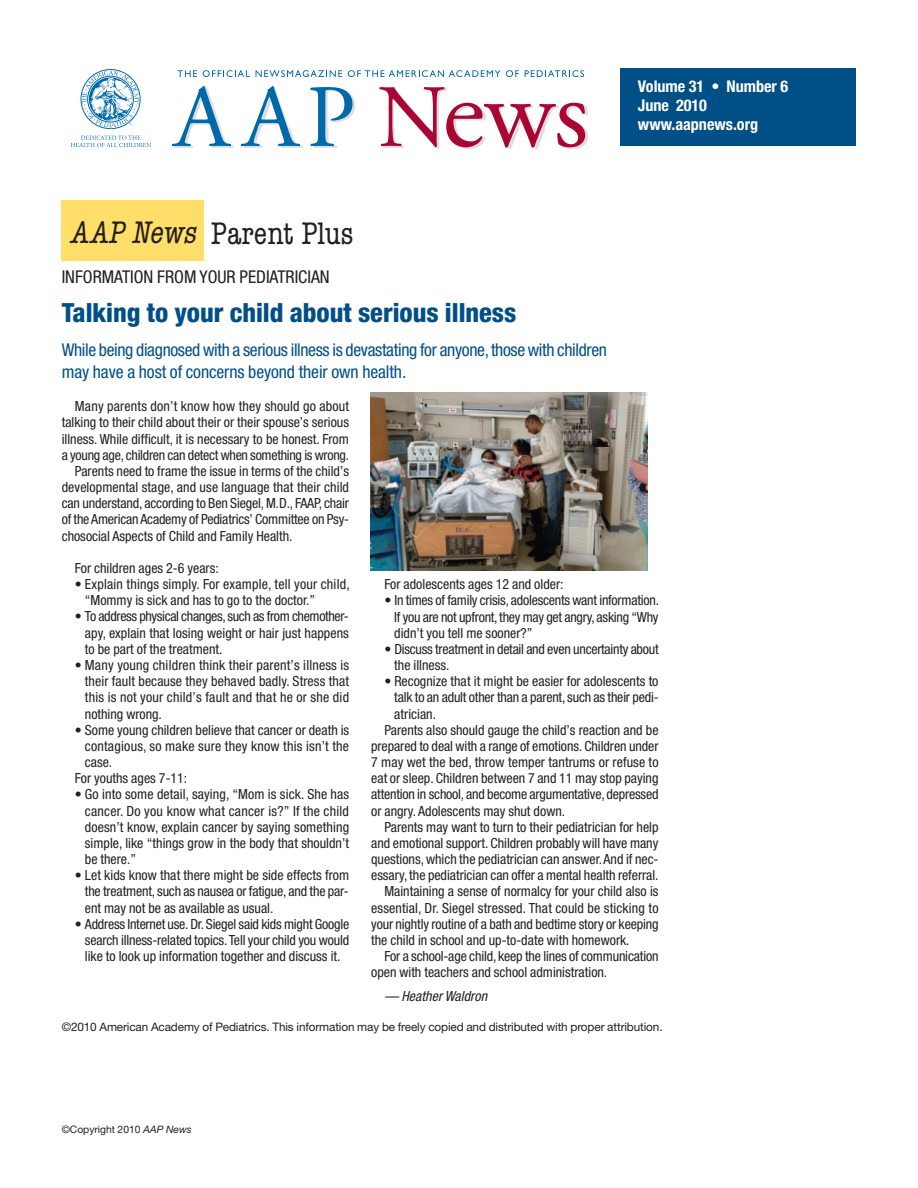
<style>
.page{position:relative;width:918px;height:1188px;background:#fff}
.page>*{position:absolute;margin:0;border:0;box-sizing:border-box;transform-origin:0 0}
.t1{font:condensed 32.4px "American Typewriter";color:#231f20}
.t2{font:800 condensed 26.4px "Helvetica Neue";color:#004f87}
.t3{font:condensed 17.7px/22px "Helvetica Neue";letter-spacing:-.02em;color:#004f87}
.t4{font:condensed 17.7px "Helvetica Neue";color:#231f20}
.t5{font:700 condensed 16.2px/19px "Helvetica Neue";color:#fff}
.t6{font:condensed 13.95px/16.2px "Helvetica Neue";color:#231f20;text-align:justify}
.t7{font:condensed 13.95px/16.2px "Helvetica Neue";letter-spacing:-.02em;color:#231f20}
.t8{font:italic condensed 13.95px "Helvetica Neue";color:#231f20}
.t9{font:11.7px "Helvetica Neue LT Std";letter-spacing:-.01em;color:#231f20}
.t10{font:10.35px "Helvetica Neue";color:#231f20}
.s1{font-style:italic}
</style>
<div class="page">
<img style="left:171px;top:70px;width:417px;height:80px">
<svg style="left:172px;top:86px;width:59px;height:60px"></svg>
<svg style="left:241px;top:86px;width:59px;height:60px"></svg>
<svg style="left:310px;top:87px;width:43px;height:59px"></svg>
<svg style="left:379px;top:87px;width:206px;height:61px"></svg>
<svg style="left:177px;top:70px;width:20px;height:7px"></svg>
<svg style="left:203px;top:70px;width:47px;height:7px"></svg>
<svg style="left:256px;top:70px;width:86px;height:7px"></svg>
<svg style="left:348px;top:70px;width:171px;height:7px"></svg>
<svg style="left:525px;top:70px;width:59px;height:7px"></svg>
<svg style="left:71px;top:135px;width:80px;height:12px"></svg>
<svg style="left:82px;top:70px;width:57px;height:57px"></svg>
<div style="left:620px;top:68px;width:236px;height:78px;background:#004f87"></div>
<div style="left:62px;top:200px;width:142px;height:60px;background:#ffde69"></div>
<img style="left:370px;top:392px;width:278px;height:178px">
<p class="t5" style="left:638px;top:78px;width:152px">Volume 31 • Number 6<br>June 2010 www.aapnews.org</p>
<h1 class="t1" style="left:70px;top:214px;width:285px"><span class="s1">AAP News</span> Parent Plus</h1>
<p class="t4" style="left:62px;top:271px;width:269px">INFORMATION FROM YOUR PEDIATRICIAN</p>
<h2 class="t2" style="left:62px;top:303px;width:456px">Talking to your child about serious illness</h2>
<p class="t3" style="left:62px;top:340px;width:547px">While being diagnosed with a serious illness is devastating for anyone, those with children may have a host of concerns beyond their own health.</p>
<p class="t6" style="left:75px;top:399px;width:276px">Many parents don’t know how they should go about</p>
<p class="t6" style="left:62px;top:416px;width:289px">talking to their child about their or their spouse’s serious</p>
<p class="t6" style="left:62px;top:432px;width:289px">illness. While difficult, it is necessary to be honest. From</p>
<p class="t7" style="left:62px;top:448px;width:289px">a young age, children can detect when something is wrong.</p>
<p class="t6" style="left:75px;top:464px;width:276px">Parents need to frame the issue in terms of the child’s</p>
<p class="t6" style="left:62px;top:480px;width:289px">developmental stage, and use language that their child</p>
<p class="t6" style="left:62px;top:496px;width:289px">can understand, according to Ben Siegel, M.D., FAAP, chair</p>
<p class="t6" style="left:62px;top:513px;width:289px">of the American Academy of Pediatrics’ Committee on Psy-</p>
<p class="t6" style="left:62px;top:529px;width:232px">chosocial Aspects of Child and Family Health.</p>
<p class="t6" style="left:75px;top:561px;width:145px">For children ages 2-6 years:</p>
<p class="t6" style="left:85px;top:577px;width:266px;text-indent:-10px">• Explain things simply. For example, tell your child, “Mommy is sick and has to go to the doctor.”</p>
<p class="t6" style="left:85px;top:610px;width:266px;text-indent:-10px">• To address physical changes, such as from chemother&shy;apy, explain that losing weight or hair just happens to be part of the treatment.</p>
<p class="t6" style="left:85px;top:658px;width:266px;text-indent:-10px">• Many young children think their parent’s illness is their fault because they behaved badly. Stress that this is not your child’s fault and that he or she did nothing wrong.</p>
<p class="t6" style="left:75px;top:723px;width:276px">• Some young children believe that cancer or death is</p>
<p class="t6" style="left:85px;top:739px;width:266px">contagious, so make sure they know this isn’t the</p>
<p class="t6" style="left:85px;top:755px;width:29px">case.</p>
<p class="t6" style="left:75px;top:771px;width:114px">For youths ages 7-11:</p>
<p class="t6" style="left:85px;top:788px;width:266px;text-indent:-10px">• Go into some detail, saying, “Mom is sick. She has cancer. Do you know what cancer is?” If the child doesn’t know, explain cancer by saying something simple, like “things grow in the body that shouldn’t be there.”</p>
<p class="t6" style="left:85px;top:868px;width:266px;text-indent:-10px">• Let kids know that there might be side effects from the treatment, such as nausea or fatigue, and the par&shy;ent may not be as available as usual.</p>
<p class="t6" style="left:85px;top:917px;width:266px;text-indent:-10px">• Address Internet use. Dr. Siegel said kids might Google search illness-related topics. Tell your child you would like to look up information together and discuss it.</p>
<p class="t6" style="left:384px;top:577px;width:181px">For adolescents ages 12 and older:</p>
<p class="t6" style="left:394px;top:594px;width:266px;text-indent:-10px">• In times of family crisis, adolescents want information.<br>If you are not upfront, they may get angry, asking “Why didn’t you tell me sooner?”</p>
<p class="t7" style="left:394px;top:642px;width:266px;text-indent:-10px">• Discuss treatment in detail and even uncertainty about the illness.</p>
<p class="t6" style="left:384px;top:674px;width:276px">• Recognize that it might be easier for adolescents to</p>
<p class="t6" style="left:394px;top:691px;width:266px">talk to an adult other than a parent, such as their pedi-</p>
<p class="t6" style="left:394px;top:707px;width:43px">atrician.</p>
<p class="t6" style="left:384px;top:723px;width:276px">Parents also should gauge the child’s reaction and be</p>
<p class="t6" style="left:371px;top:739px;width:289px">prepared to deal with a range of emotions. Children under</p>
<p class="t6" style="left:371px;top:755px;width:289px">7 may wet the bed, throw temper tantrums or refuse to</p>
<p class="t6" style="left:371px;top:771px;width:289px">eat or sleep. Children between 7 and 11 may stop paying</p>
<p class="t6" style="left:371px;top:788px;width:289px">attention in school, and become argumentative, depressed</p>
<p class="t6" style="left:371px;top:804px;width:196px">or angry. Adolescents may shut down.</p>
<p class="t6" style="left:384px;top:820px;width:276px">Parents may want to turn to their pediatrician for help</p>
<p class="t6" style="left:371px;top:836px;width:289px">and emotional support. Children probably will have many</p>
<p class="t6" style="left:371px;top:852px;width:289px">questions, which the pediatrician can answer. And if nec-</p>
<p class="t6" style="left:371px;top:868px;width:289px">essary, the pediatrician can offer a mental health referral.</p>
<p class="t6" style="left:384px;top:885px;width:276px">Maintaining a sense of normalcy for your child also is</p>
<p class="t6" style="left:371px;top:901px;width:289px">essential, Dr. Siegel stressed. That could be sticking to</p>
<p class="t6" style="left:371px;top:917px;width:289px">your nightly routine of a bath and bedtime story or keeping</p>
<p class="t6" style="left:371px;top:933px;width:260px">the child in school and up-to-date with homework.</p>
<p class="t6" style="left:384px;top:949px;width:276px">For a school-age child, keep the lines of communication</p>
<p class="t6" style="left:371px;top:965px;width:238px">open with teachers and school administration.</p>
<p class="t8" style="left:384px;top:991px;width:107px">— HeatherWaldron</p>
<p class="t9" style="left:62px;top:1020px;width:602px">©2010 American Academy of Pediatrics. This information may be freely copied and distributed with proper attribution.</p>
<p class="t10" style="left:62px;top:1126px;width:132px">©Copyright 2010 <span class="s1">AAP News</span></p>
</div>
